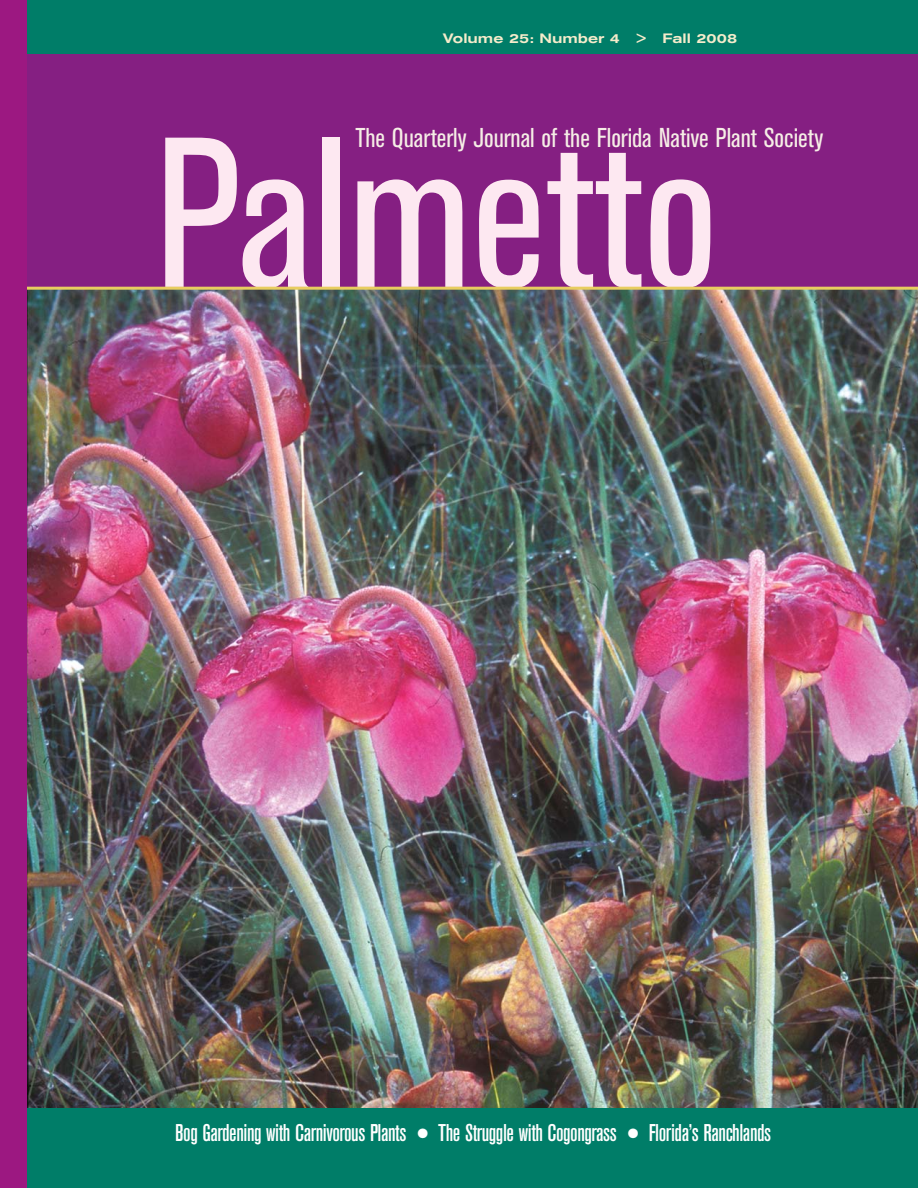
<style>
.page{position:relative;width:918px;height:1188px;background:#fff}
.page>*{position:absolute;margin:0;border:0;box-sizing:border-box;transform-origin:0 0}
.t1{font:condensed 211.2px "Akzidenz Grotesk BE";color:#fde8f1}
.t2{font:condensed 27px "Akzidenz Grotesk BE";color:#f6eee6}
.t3{font:500 condensed 24px "Akzidenz Grotesk BE";letter-spacing:-.02em;color:#fff}
.t4{font:500 expanded 13.5px "Akzidenz Grotesk BE";color:#f6eccb}
</style>
<div class="page">
<div style="left:27px;top:0;width:891px;height:1188px;background:#007d68"></div>
<div style="left:27px;top:54px;width:891px;height:1053px;background:#851f82"></div>
<img style="left:27px;top:290px;width:891px;height:817px">
<hr style="left:27px;top:287px;width:891px;height:3px;background:#e8cd60">
<div style="left:0;top:0;width:27px;height:1188px;background:#9c1881"></div>
<p class="t4" style="left:443px;top:33px;width:296px">Volume 25: Number 4 &gt; Fall 2008</p>
<p class="t2" style="left:356px;top:128px;width:469px">The Quarterly Journal of the Florida Native Plant Society</p>
<h1 class="t1" style="left:155px;top:138px;width:565px">Palmetto</h1>
<p class="t3" style="left:175px;top:1124px;width:597px">Bog Gardening with Carnivorous Plants ● The Struggle with Cogongrass ● Florida’s Ranchlands</p>
</div>
